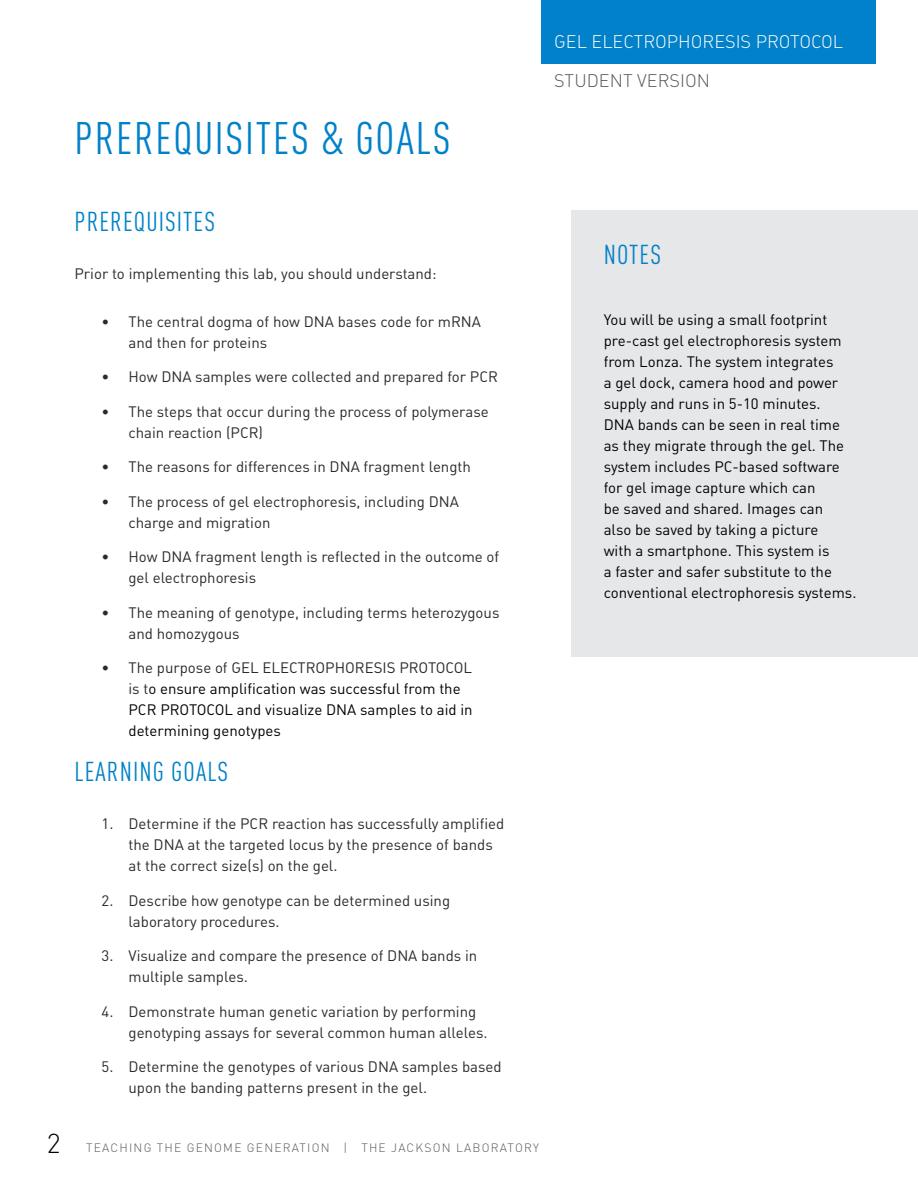
<style>
.page{position:relative;width:918px;height:1188px;background:#fff}
.page>*{position:absolute;margin:0;border:0;box-sizing:border-box;transform-origin:0 0}
.t1{font:condensed 45px "DINOT";letter-spacing:.04em;color:#0081c9}
.t2{font:condensed 27px "DINOT";letter-spacing:.04em;color:#0081c9}
.t3{font:300 27px "DINOT";color:#000}
.t4{font:300 18px "DINOT";color:#fff}
.t5{font:300 18px "DINOT";color:#58595b}
.t6{font:15px/21px "DINOT";color:#2c2a29}
.t7{font:15px/21px "DINOT";color:#000}
.t8{font:300 12px "DINOT";letter-spacing:.1em;color:#58595b}
.s1{color:#2c2a29}
</style>
<div class="page">
<div style="left:541px;top:0;width:335px;height:64px;background:#0081c9"></div>
<div style="left:571px;top:210px;width:347px;height:446px;background:#e6e7e8"></div>
<h1 class="t1" style="left:75px;top:112px;width:378px">PREREQUISITES &amp; GOALS</h1>
<p class="t4" style="left:554px;top:30px;width:291px">GEL ELECTROPHORESIS PROTOCOL</p>
<p class="t5" style="left:554px;top:69px;width:157px">STUDENT VERSION</p>
<h2 class="t2" style="left:75px;top:205px;width:142px">PREREQUISITES</h2>
<p class="t6" style="left:75px;top:262px;width:364px">Prior to implementing this lab, you should understand:</p>
<p class="t6" style="left:129px;top:310px;width:354px;text-indent:-27px">• The central dogma of how DNA bases code for mRNA and then for proteins</p>
<p class="t6" style="left:102px;top:366px;width:398px">• How DNA samples were collected and prepared for PCR</p>
<p class="t6" style="left:129px;top:400px;width:362px;text-indent:-27px">• The steps that occur during the process of polymerase chain reaction (PCR)</p>
<p class="t6" style="left:102px;top:456px;width:371px">• The reasons for differences in DNA fragment length</p>
<p class="t6" style="left:129px;top:490px;width:332px;text-indent:-27px">• The process of gel electrophoresis, including DNA charge and migration</p>
<p class="t6" style="left:129px;top:546px;width:372px;text-indent:-27px">• How DNA fragment length is reflected in the outcome of gel electrophoresis</p>
<p class="t6" style="left:129px;top:601px;width:372px;text-indent:-27px">• The meaning of genotype, including terms heterozygous and homozygous</p>
<p class="t7" style="left:129px;top:657px;width:346px;text-indent:-27px"><span class="s1">• The purpose of GEL ELECTROPHORESIS PROTOCOL is t</span>o ensure amplification was successful from the PCR PROTOCOL and visualize DNA samples to aid in determining genotypes</p>
<h2 class="t2" style="left:75px;top:756px;width:155px">LEARNING GOALS</h2>
<p class="t6" style="left:129px;top:813px;width:377px;text-indent:-27px">1. Determine if the PCR reaction has successfully amplified the DNA at the targeted locus by the presence of bands at the correct size(s) on the gel.</p>
<p class="t6" style="left:129px;top:889px;width:323px;text-indent:-27px">2. Describe how genotype can be determined using laboratory procedures.</p>
<p class="t6" style="left:129px;top:945px;width:350px;text-indent:-27px">3. Visualize and compare the presence of DNA bands in multiple samples.</p>
<p class="t6" style="left:129px;top:1000px;width:361px;text-indent:-27px">4. Demonstrate human genetic variation by performing genotyping assays for several common human alleles.</p>
<p class="t6" style="left:129px;top:1056px;width:375px;text-indent:-27px">5. Determine the genotypes of various DNA samples based upon the banding patterns present in the gel.</p>
<h2 class="t3" style="left:47px;top:1127px;width:15px">2</h2>
<p class="t8" style="left:86px;top:1140px;width:454px">TEACHING THE GENOME GENERATION | THE JACKSON LABORATORY</p>
<h2 class="t2" style="left:604px;top:239px;width:59px">NOTES</h2>
<p class="t7" style="left:604px;top:309px;width:254px">You will be using a small footprint pre-cast gel electrophoresis system from Lonza. The system integrates<br>a gel dock, camera hood and power supply and runs in 5-10 minutes.<br>DNA bands can be seen in real time as they migrate through the gel. The system includes PC-based software for gel image capture which can<br>be saved and shared. Images can<br>also be saved by taking a picture<br>with a smartphone. This system is<br>a faster and safer substitute to the conventional electrophoresis systems.</p>
</div>
